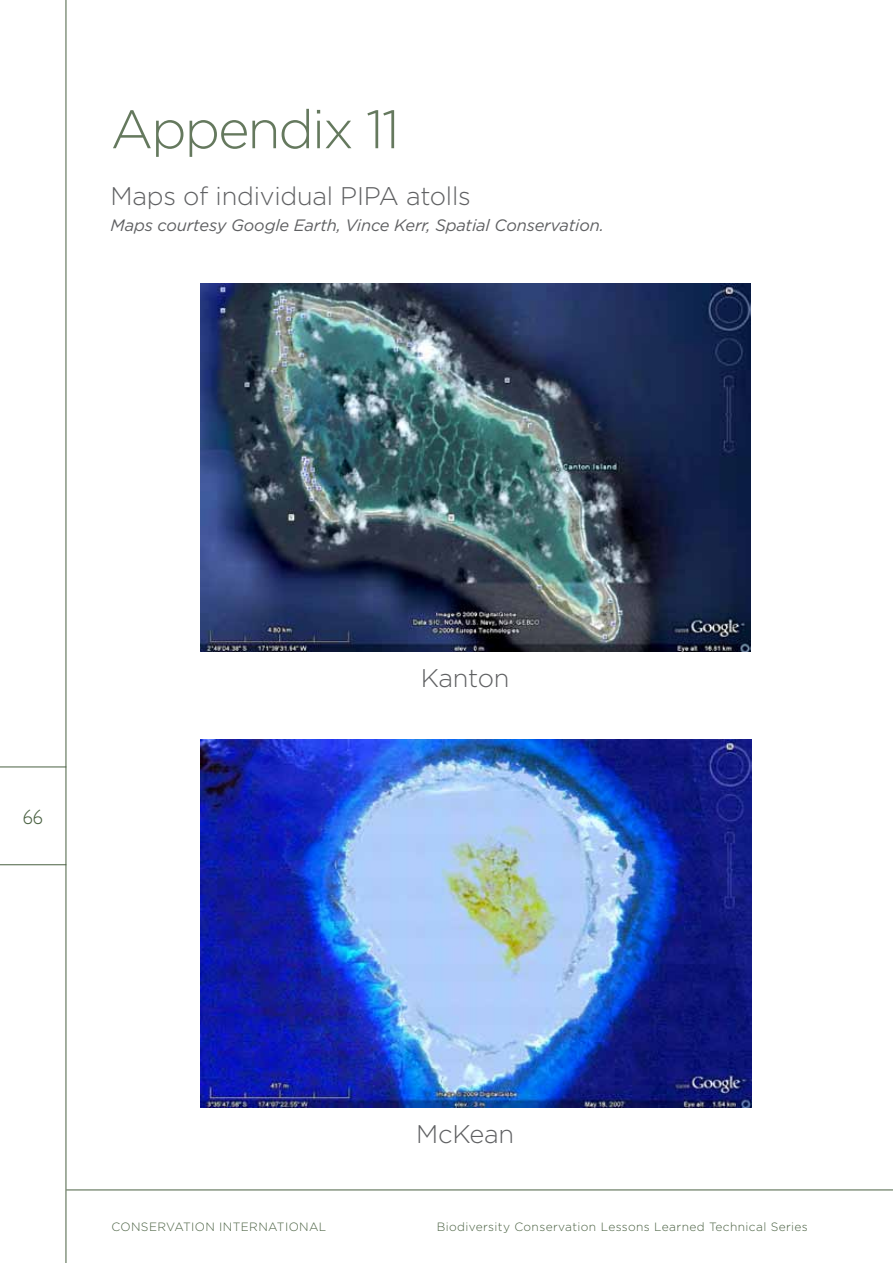
<style>
.page{position:relative;width:893px;height:1263px;background:#fff}
.page>*{position:absolute;margin:0;border:0;box-sizing:border-box;transform-origin:0 0}
.t1{font:300 54px "Gotham";letter-spacing:-.04em;color:#65795e}
.t2{font:300 25.5px "Gotham";letter-spacing:-.01em;color:#5f6062}
.t3{font:300 21px "Gill Sans";color:#4a6142}
.t4{font:italic 16.5px "Gotham";letter-spacing:-.01em;color:#5f6062}
.t5{font:300 12px "Gotham";letter-spacing:.03em;color:#4a6142}
</style>
<div class="page">
<hr style="left:66px;top:1189px;width:827px;height:1px;background:#4a6142">
<hr style="left:0;top:766px;width:66px;height:1px;background:#4a6142">
<hr style="left:0;top:864px;width:66px;height:1px;background:#4a6142">
<hr style="left:66px;top:0;width:1px;height:1263px;background:#4a6142">
<img style="left:200px;top:284px;width:550px;height:367px">
<img style="left:201px;top:739px;width:551px;height:368px">
<h1 class="t1" style="left:111px;top:95px;width:291px">Appendix 11</h1>
<h2 class="t2" style="left:111px;top:180px;width:362px">Maps of individual PIPA atolls</h2>
<h3 class="t4" style="left:111px;top:214px;width:495px">Maps courtesy Google Earth, Vince Kerr, Spatial Conservation.</h3>
<h3 class="t3" style="left:23px;top:805px;width:22px">66</h3>
<h2 class="t2" style="left:421px;top:662px;width:90px">Kanton</h2>
<h2 class="t2" style="left:416px;top:1118px;width:100px">McKean</h2>
<p class="t5" style="left:112px;top:1219px;width:19px">Conservation</p>
<p class="t5" style="left:219px;top:1219px;width:14px">International</p>
<p class="t5" style="left:437px;top:1219px;width:373px">Biodiversity Conservation Lessons Learned Technical Series</p>
</div>
